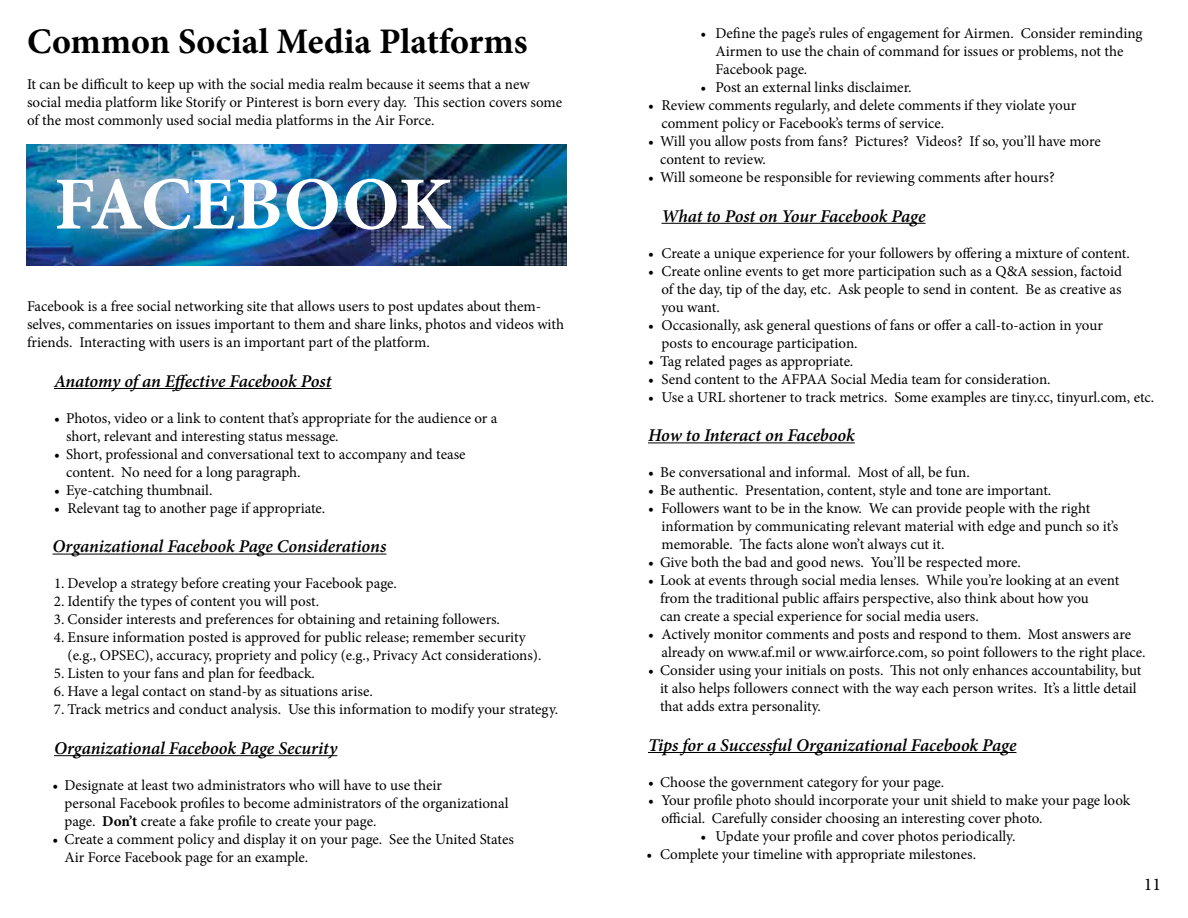
<style>
.page{position:relative;width:1188px;height:918px;background:#fff}
.page>*{position:absolute;margin:0;border:0;box-sizing:border-box;transform-origin:0 0}
.t1{font:700 75px "Minion Pro";color:#fff}
.t2{font:700 36px "Minion Pro";color:#000}
.t3{font:italic 600 18px "Minion Pro";letter-spacing:-.005em;color:#000}
.t4{font:18px "Minion Pro";color:#000}
.t5{font:15px/18px "Minion Pro";color:#000}
.s1{font-weight:700}
</style>
<div class="page">
<img style="left:27px;top:145px;width:540px;height:121px">
<hr style="left:54px;top:388px;width:277px;height:1px;background:#000">
<hr style="left:52px;top:554px;width:334px;height:1px;background:#000">
<hr style="left:54px;top:755px;width:283px;height:1px;background:#000">
<hr style="left:662px;top:223px;width:264px;height:1px;background:#000">
<hr style="left:648px;top:442px;width:207px;height:1px;background:#000">
<hr style="left:648px;top:752px;width:368px;height:1px;background:#000">
<h2 class="t2" style="left:27px;top:16px;width:502px">Common Social Media Platforms</h2>
<p class="t5" style="left:27px;top:75px;width:537px">It can be difficult to keep up with the social media realm because it seems that a new social media platform like Storify or Pinterest is born every day. This section covers some of the most commonly used social media platforms in the Air Force.</p>
<h1 class="t1" style="left:54px;top:152px;width:399px">FACEBOOK</h1>
<p class="t5" style="left:27px;top:297px;width:539px">Facebook is a free social networking site that allows users to post updates about them&shy;selves, commentaries on issues important to them and share links, photos and videos with friends. Interacting with users is an important part of the platform.</p>
<p class="t3" style="left:54px;top:368px;width:279px">Anatomy of an Effective Facebook Post</p>
<p class="t5" style="left:66px;top:409px;width:433px;text-indent:-12px">• Photos, video or a link to content that’s appropriate for the audience or a short, relevant and interesting status message.</p>
<p class="t5" style="left:66px;top:445px;width:401px;text-indent:-12px">• Short, professional and conversational text to accompany and tease content. No need for a long paragraph.</p>
<p class="t5" style="left:54px;top:481px;width:160px">• Eye-catching thumbnail.</p>
<p class="t5" style="left:54px;top:499px;width:273px">• Relevant tag to another page if appropriate.</p>
<p class="t3" style="left:53px;top:534px;width:335px">Organizational Facebook Page Considerations</p>
<p class="t5" style="left:54px;top:575px;width:345px">1. Develop a strategy before creating your Facebook page.</p>
<p class="t5" style="left:54px;top:593px;width:267px">2. Identify the types of content you will post.</p>
<p class="t5" style="left:54px;top:611px;width:448px">3. Consider interests and preferences for obtaining and retaining followers.</p>
<p class="t5" style="left:68px;top:629px;width:476px;text-indent:-14px">4. Ensure information posted is approved for public release; remember security (e.g., OPSEC), accuracy, propriety and policy (e.g., Privacy Act considerations).</p>
<p class="t5" style="left:54px;top:665px;width:262px">5. Listen to your fans and plan for feedback.</p>
<p class="t5" style="left:54px;top:683px;width:320px">6. Have a legal contact on stand-by as situations arise.</p>
<p class="t5" style="left:54px;top:701px;width:506px">7. Track metrics and conduct analysis. Use this information to modify your strategy.</p>
<p class="t3" style="left:54px;top:736px;width:285px">Organizational Facebook Page Security</p>
<p class="t5" style="left:64px;top:776px;width:446px;text-indent:-12px">• Designate at least two administrators who will have to use their<br>personal Facebook profiles to become administrators of the organizational page. <span class="s1">Don’t</span> create a fake profile to create your page.</p>
<p class="t5" style="left:64px;top:830px;width:451px;text-indent:-12px">• Create a comment policy and display it on your page. See the United States<br>Air Force Facebook page for an example.</p>
<p class="t5" style="left:716px;top:24px;width:428px;text-indent:-15px">• Define the page’s rules of engagement for Airmen. Consider reminding<br>Airmen to use the chain of command for issues or problems, not the<br>Facebook page.</p>
<p class="t5" style="left:700px;top:78px;width:213px">• Post an external links disclaimer.</p>
<p class="t5" style="left:662px;top:96px;width:416px;text-indent:-14px">• Review comments regularly, and delete comments if they violate your comment policy or Facebook’s terms of service.</p>
<p class="t5" style="left:660px;top:132px;width:442px;text-indent:-12px">• Will you allow posts from fans? Pictures? Videos? If so, you’ll have more content to review.</p>
<p class="t5" style="left:648px;top:168px;width:408px">• Will someone be responsible for reviewing comments after hours?</p>
<p class="t3" style="left:662px;top:203px;width:266px">What to Post on Your Facebook Page</p>
<p class="t5" style="left:648px;top:244px;width:483px">• Create a unique experience for your followers by offering a mixture of content.</p>
<p class="t5" style="left:662px;top:262px;width:462px;text-align:justify;text-indent:-14px">• Create online events to get more participation such as a Q&amp;A session, factoid of the day, tip of the day, etc. Ask people to send in content. Be as creative as you want.</p>
<p class="t5" style="left:662px;top:316px;width:443px;text-indent:-14px">• Occasionally, ask general questions of fans or offer a call-to-action in your posts to encourage participation.</p>
<p class="t5" style="left:648px;top:352px;width:207px">• Tag related pages as appropriate.</p>
<p class="t5" style="left:648px;top:370px;width:404px">• Send content to the AFPAA Social Media team for consideration.</p>
<p class="t5" style="left:648px;top:388px;width:508px">• Use a URL shortener to track metrics. Some examples are tiny.cc, tinyurl.com, etc.</p>
<p class="t3" style="left:648px;top:423px;width:208px">How to Interact on Facebook</p>
<p class="t5" style="left:648px;top:463px;width:323px">• Be conversational and informal. Most of all, be fun.</p>
<p class="t5" style="left:648px;top:481px;width:405px">• Be authentic. Presentation, content, style and tone are important.</p>
<p class="t5" style="left:662px;top:499px;width:458px;text-indent:-14px">• Followers want to be in the know. We can provide people with the right information by communicating relevant material with edge and punch so it’s memorable. The facts alone won’t always cut it.</p>
<p class="t5" style="left:648px;top:553px;width:374px">• Give both the bad and good news. You’ll be respected more.</p>
<p class="t5" style="left:660px;top:571px;width:461px;text-indent:-12px">• Look at events through social media lenses. While you’re looking at an event from the traditional public affairs perspective, also think about how you<br>can create a special experience for social media users.</p>
<p class="t5" style="left:662px;top:625px;width:486px;text-indent:-14px">• Actively monitor comments and posts and respond to them. Most answers are already on www.af.mil or www.airforce.com, so point followers to the right place.</p>
<p class="t5" style="left:660px;top:661px;width:483px;text-indent:-12px">• Consider using your initials on posts. This not only enhances accountability, but it also helps followers connect with the way each person writes. It’s a little detail that adds extra personality.</p>
<p class="t3" style="left:648px;top:732px;width:370px">Tips for a Successful Organizational Facebook Page</p>
<p class="t5" style="left:648px;top:773px;width:298px">• Choose the government category for your page.</p>
<p class="t5" style="left:662px;top:791px;width:470px;text-indent:-14px">• Your profile photo should incorporate your unit shield to make your page look official. Carefully consider choosing an interesting cover photo.</p>
<p class="t5" style="left:700px;top:827px;width:317px">• Update your profile and cover photos periodically.</p>
<p class="t5" style="left:646px;top:845px;width:331px">• Complete your timeline with appropriate milestones.</p>
<p class="t4" style="left:1144px;top:872px;width:19px">11</p>
</div>
